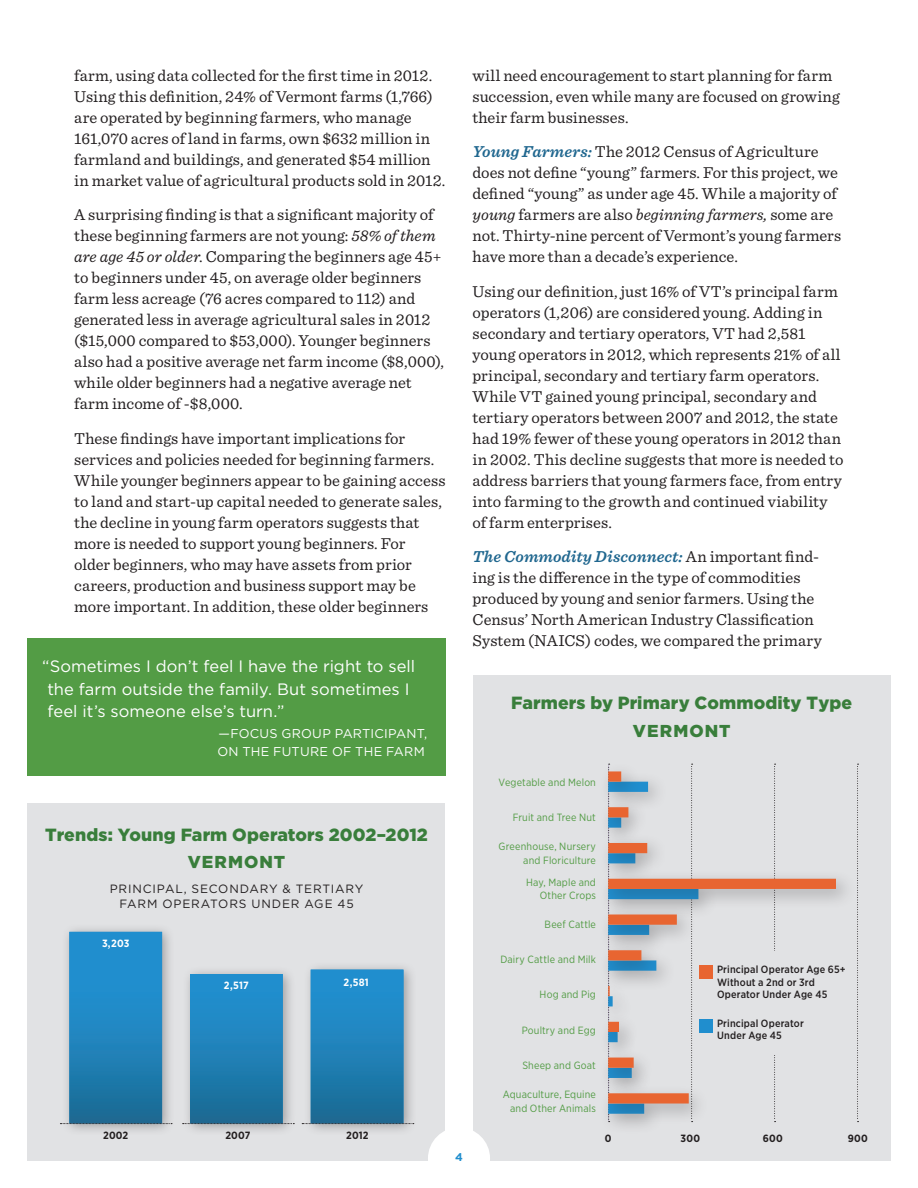
<style>
.page{position:relative;width:918px;height:1188px;background:#fff}
.page>*{position:absolute;margin:0;border:0;box-sizing:border-box;transform-origin:0 0}
.t1{font:900 17.7px "Gotham";letter-spacing:.005em;color:#397e3b}
.t2{font:900 17.25px "Gotham";letter-spacing:.06em;color:#397e3b}
.t3{font:16.5px/21px "Sentinel";letter-spacing:.005em;color:#231f20}
.t4{font:16.5px/22.5px "Gotham";letter-spacing:.005em;color:#fff}
.t5{font:12.75px "Gotham";letter-spacing:.02em;color:#fff}
.t6{font:12px "Gotham";letter-spacing:.065em;color:#231f20}
.t7{font:700 11.25px "Gotham";color:#208ece}
.t8{font:10.5px/13.5px "Gotham Narrow";letter-spacing:.015em;color:#539c45;text-align:right}
.t9{font:500 10.5px/12.6px "Gotham Narrow";letter-spacing:.02em;color:#231f20}
.t10{font:700 10.5px "Gotham Narrow";letter-spacing:.02em;color:#231f20}
.t11{font:700 10.5px "Gotham Narrow";letter-spacing:.015em;color:#fff}
.s1{font-style:italic}
.s2{font-weight:600;font-style:italic;color:#20678f}
</style>
<div class="page">
<div style="left:473px;top:675px;width:418px;height:486px;background:#e1e2e4"></div>
<svg style="left:857px;top:764px;width:2px;height:358px"></svg>
<div style="left:599px;top:762px;width:258px;height:362px;background:#231f20;opacity:.3"></div>
<svg style="left:608px;top:771px;width:228px;height:333px"></svg>
<div style="left:699px;top:1020px;width:14px;height:13px;background:#208ece"></div>
<div style="left:27px;top:804px;width:418px;height:357px;background:#e1e2e4"></div>
<div style="left:712px;top:952px;width:128px;height:28px;background:#e1e2e4"></div>
<div style="left:699px;top:965px;width:13px;height:14px;background:#e86531"></div>
<div style="left:699px;top:1019px;width:13px;height:14px;background:#208ece"></div>
<div style="left:717px;top:965px;width:135px;height:90px;background:#e1e2e4"></div>
<div style="left:61px;top:923px;width:356px;height:214px;background:#231f20;opacity:.35"></div>
<svg style="left:69px;top:932px;width:334px;height:191px"></svg>
<svg style="left:60px;top:1123px;width:112px;height:1px"></svg>
<svg style="left:183px;top:1123px;width:111px;height:1px"></svg>
<svg style="left:302px;top:1123px;width:112px;height:1px"></svg>
<svg style="left:428px;top:1131px;width:62px;height:30px"></svg>
<div style="left:27px;top:638px;width:419px;height:138px;background:#539c45"></div>
<p class="t3" style="left:74px;top:64px;width:373px">farm, using data collected for the first time in 2012.<br>Using this definition, 24% of Vermont farms (1,766) are operated by beginning farmers, who manage 161,070 acres of land in farms, own $632 million in farmland and buildings, and generated $54 million in market value of agricultural products sold in 2012.</p>
<p class="t3" style="left:74px;top:203px;width:371px">A surprising finding is that a significant majority of these beginning farmers are not young: <span class="s1">58% of them are age 45 or older</span>. Comparing the beginners age 45+ to beginners under 45, on average older beginners farm less acreage (76 acres compared to 112) and generated less in average agricultural sales in 2012 ($15,000 compared to $53,000). Younger beginners also had a positive average net farm income ($8,000), while older beginners had a negative average net farm income of -$8,000.</p>
<p class="t3" style="left:74px;top:427px;width:373px">These findings have important implications for services and policies needed for beginning farmers.<br>While younger beginners appear to be gaining access to land and start-up capital needed to generate sales, the decline in young farm operators suggests that more is needed to support young beginners. For older beginners, who may have assets from prior careers, production and business support may be more important. In addition, these older beginners</p>
<p class="t4" style="left:47px;top:655px;width:369px;text-indent:-5px">“Sometimes I don’t feel I have the right to sell the farm outside the family. But sometimes I feel it’s someone else’s turn.”</p>
<p class="t5" style="left:219px;top:726px;width:133px">—Focus grou p parti</p>
<p class="t5" style="left:375px;top:726px;width:32px">ci pant</p>
<p class="t5" style="left:424px;top:726px;width:5px">,</p>
<p class="t5" style="left:217px;top:744px;width:66px">on the futur</p>
<p class="t5" style="left:320px;top:744px;width:76px">e of the far</p>
<p class="t5" style="left:414px;top:744px;width:13px">m</p>
<p class="t1" style="left:45px;top:824px;width:384px">Trends: Young Farm Operators 2002–2012</p>
<p class="t2" style="left:188px;top:852px;width:95px">Vermont</p>
<p class="t6" style="left:110px;top:883px;width:9px">Prin</p>
<p class="t6" style="left:143px;top:883px;width:117px">ci pal, Secon dary</p>
<p class="t6" style="left:283px;top:883px;width:40px">&amp; Tertiary</p>
<p class="t6" style="left:119px;top:897px;width:82px">Farm Operat</p>
<p class="t6" style="left:218px;top:897px;width:137px">ors Un der Age 45</p>
<p class="t11" style="left:102px;top:937px;width:29px">3,203</p>
<p class="t11" style="left:224px;top:979px;width:26px">2,517</p>
<p class="t11" style="left:344px;top:976px;width:27px">2,581</p>
<p class="t10" style="left:103px;top:1129px;width:27px">2002</p>
<p class="t10" style="left:225px;top:1129px;width:27px">2007</p>
<p class="t10" style="left:346px;top:1129px;width:24px">2012</p>
<p class="t3" style="left:472px;top:64px;width:369px">will need encouragement to start planning for farm succession, even while many are focused on growing their farm businesses.</p>
<p class="t3" style="left:472px;top:140px;width:370px"><span class="s2">Young Farmers:</span> The 2012 Census of Agriculture does not define “young” farmers. For this project, we defined “young” as under age 45. While a majority of <span class="s1">young</span> farmers are also <span class="s1">beginning farmers,</span> some are not. Thirty-nine percent of Vermont’s young farmers have more than a decade’s experience.</p>
<p class="t3" style="left:472px;top:280px;width:373px">Using our definition, just 16% of VT’s principal farm operators (1,206) are considered young. Adding in secondary and tertiary operators, VT had 2,581 young operators in 2012, which represents 21% of all principal, secondary and tertiary farm operators.<br>While VT gained young principal, secondary and tertiary operators between 2007 and 2012, the state had 19% fewer of these young operators in 2012 than in 2002. This decline suggests that more is needed to address barriers that young farmers face, from entry into farming to the growth and continued viability of farm enterprises.</p>
<p class="t3" style="left:472px;top:545px;width:351px"><span class="s2">The Commodity Disconnect:</span> An important find&shy;ing is the difference in the type of commodities produced by young and senior farmers. Using the Census’ North American Industry Classification System (NAICS) codes, we compared the primary</p>
<p class="t7" style="left:455px;top:1151px;width:9px">4</p>
<p class="t1" style="left:511px;top:693px;width:342px">Farmers by Primary Commodity Type</p>
<p class="t2" style="left:633px;top:721px;width:95px">Vermont</p>
<p class="t8" style="left:499px;top:775px;width:99px">Vegetable and Melon</p>
<p class="t8" style="left:513px;top:810px;width:85px">Fruit and Tree Nut</p>
<p class="t8" style="left:499px;top:840px;width:99px">Greenhouse, Nursery and Floriculture</p>
<p class="t8" style="left:526px;top:875px;width:71px">Hay, Maple and<br>Other Crops</p>
<p class="t8" style="left:545px;top:918px;width:53px">Beef Cattle</p>
<p class="t8" style="left:500px;top:953px;width:97px">Dairy Cattle and Milk</p>
<p class="t8" style="left:540px;top:988px;width:58px">Hog and Pig</p>
<p class="t8" style="left:522px;top:1023px;width:76px">Poultry and Egg</p>
<p class="t8" style="left:522px;top:1058px;width:75px">Sheep and Goat</p>
<p class="t8" style="left:503px;top:1088px;width:95px">Aquaculture, Equine and Other Animals</p>
<p class="t9" style="left:717px;top:963px;width:130px">Principal Operator Age 65+<br>Without a 2nd or 3rd<br>Operator Under Age 45</p>
<p class="t9" style="left:717px;top:1016px;width:88px">Principal Operator<br>Under Age 45</p>
<p class="t10" style="left:605px;top:1132px;width:8px">0</p>
<p class="t10" style="left:681px;top:1132px;width:21px">300</p>
<p class="t10" style="left:763px;top:1132px;width:21px">600</p>
<p class="t10" style="left:848px;top:1132px;width:21px">900</p>
</div>
